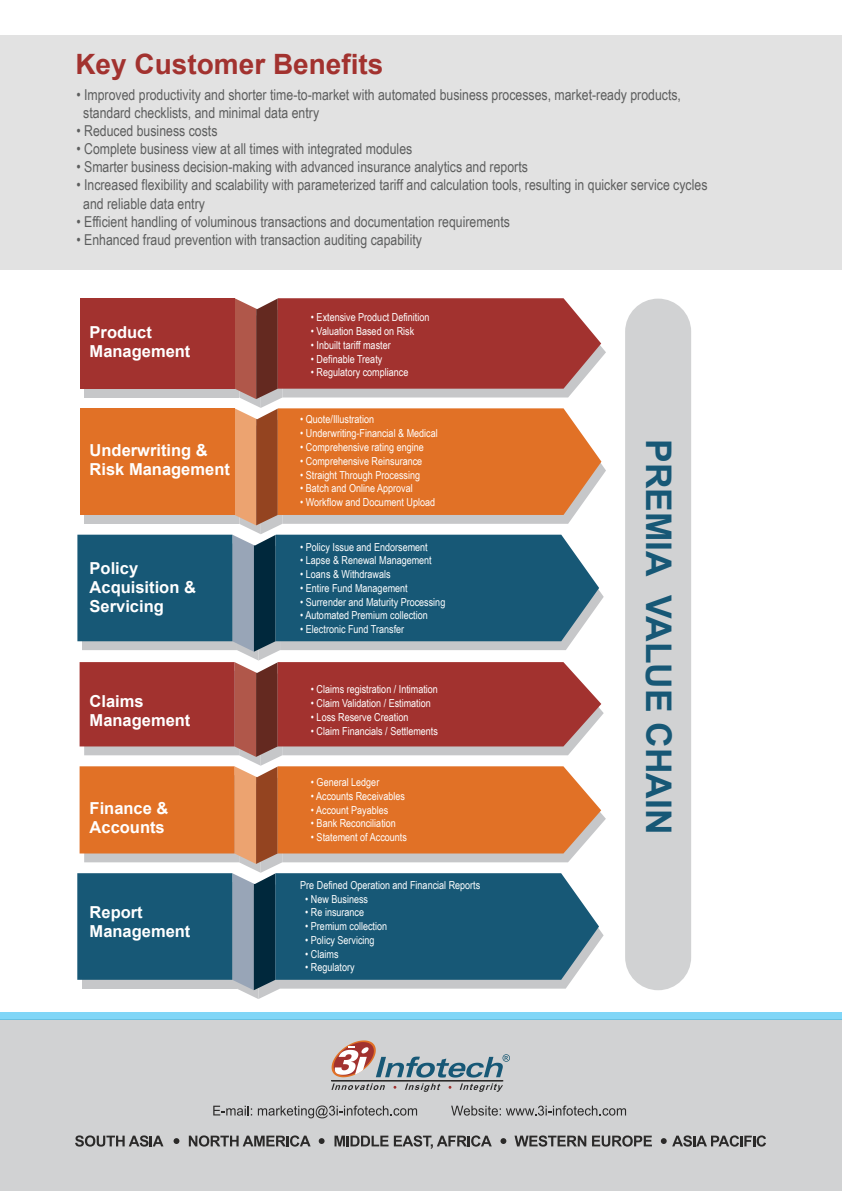
<style>
.page{position:relative;width:842px;height:1191px;background:#fff}
.page>*{position:absolute;margin:0;border:0;box-sizing:border-box;transform-origin:0 0}
.t1{font:700 35.4px "Arial";color:#175876}
.t2{font:700 28px "Arial";color:#a2322f}
.t3{font:700 16.5px/19px "Arial";color:#fff}
.t4{font:15px/18px "Arial Narrow";color:#5d5e5e}
.t5{font:11px "Arial Narrow";color:#fff}
</style>
<div class="page">
<div style="left:0;top:35px;width:842px;height:235px;background:#e2e2e2"></div>
<div style="left:0;top:1020px;width:842px;height:171px;background:#d1d2d3"></div>
<svg style="left:77px;top:298px;width:529px;height:701px;background:#99766b"></svg>
<div style="left:625px;top:299px;width:66px;height:691px;background:#d1d2d3;border-radius:33px"></div>
<svg style="left:213px;top:1105px;width:39px;height:10px"></svg>
<svg style="left:258px;top:1105px;width:159px;height:13px"></svg>
<svg style="left:451px;top:1105px;width:175px;height:10px"></svg>
<svg style="left:75px;top:1135px;width:88px;height:11px"></svg>
<svg style="left:189px;top:1135px;width:122px;height:11px"></svg>
<svg style="left:334px;top:1135px;width:158px;height:13px"></svg>
<svg style="left:514px;top:1135px;width:72px;height:11px"></svg>
<svg style="left:592px;top:1135px;width:60px;height:11px"></svg>
<svg style="left:174px;top:1138px;width:5px;height:6px"></svg>
<svg style="left:319px;top:1138px;width:6px;height:6px"></svg>
<svg style="left:500px;top:1138px;width:6px;height:6px"></svg>
<svg style="left:661px;top:1135px;width:105px;height:11px"></svg>
<div style="left:331px;top:1080px;width:172px;height:1px;border:1px solid #2b2a29"></div>
<svg style="left:331px;top:1083px;width:54px;height:7px"></svg>
<svg style="left:405px;top:1083px;width:35px;height:8px"></svg>
<svg style="left:460px;top:1083px;width:43px;height:8px"></svg>
<svg style="left:332px;top:1040px;width:178px;height:37px"></svg>
<div style="left:0;top:1013px;width:842px;height:7px;background:#80d6f7"></div>
<h2 class="t2" style="left:75px;top:45px;width:310px">Key Customer Benefits</h2>
<h3 class="t4" style="left:83px;top:86px;width:599px;text-indent:-7px">• Improved productivity and shorter time-to-market with automated business processes, market-ready products, standard checklists, and minimal data entry</h3>
<h3 class="t4" style="left:76px;top:122px;width:143px">• Reduced business costs</h3>
<h3 class="t4" style="left:76px;top:140px;width:337px">• Complete business view at all times with integrated modules</h3>
<h3 class="t4" style="left:76px;top:158px;width:453px">• Smarter business decision-making with advanced insurance analytics and reports</h3>
<h3 class="t4" style="left:83px;top:176px;width:626px;text-indent:-7px">• Increased flexibility and scalability with parameterized tariff and calculation tools, resulting in quicker service cycles and reliable data entry</h3>
<h3 class="t4" style="left:76px;top:212px;width:435px">• Efficient handling of voluminous transactions and documentation requirements</h3>
<h3 class="t4" style="left:76px;top:230px;width:347px">• Enhanced fraud prevention with transaction auditing capability</h3>
<h3 class="t3" style="left:90px;top:323px;width:102px">Product<br>Management</h3>
<h3 class="t3" style="left:90px;top:441px;width:142px">Underwriting &amp;<br>Risk Management</h3>
<h3 class="t3" style="left:90px;top:559px;width:108px">Policy<br>Acquisition &amp;<br>Servicing</h3>
<h3 class="t3" style="left:90px;top:692px;width:102px">Claims<br>Management</h3>
<h3 class="t3" style="left:90px;top:799px;width:80px">Finance &amp;<br>Accounts</h3>
<h3 class="t3" style="left:90px;top:903px;width:102px">Report<br>Management</h3>
<p class="t5" style="left:311px;top:309px;width:120px">• Extensive Product Definition</p>
<p class="t5" style="left:311px;top:323px;width:105px">• Valuation Based on Risk</p>
<p class="t5" style="left:311px;top:337px;width:81px">• Inbuilt tariff master</p>
<p class="t5" style="left:311px;top:351px;width:73px">• Definable Treaty</p>
<p class="t5" style="left:311px;top:364px;width:99px">• Regulatory compliance</p>
<p class="t5" style="left:300px;top:411px;width:75px">• Quote/Illustration</p>
<p class="t5" style="left:300px;top:425px;width:139px">• Underwriting-Financial &amp; Medical</p>
<p class="t5" style="left:300px;top:439px;width:125px">• Comprehensive rating engine</p>
<p class="t5" style="left:300px;top:453px;width:123px">• Comprehensive Reinsurance</p>
<p class="t5" style="left:300px;top:466px;width:121px">• Straight Through Processing</p>
<p class="t5" style="left:300px;top:480px;width:114px">• Batch and Online Approval</p>
<p class="t5" style="left:300px;top:494px;width:136px">• Workflow and Document Upload</p>
<p class="t5" style="left:300px;top:538px;width:129px">• Policy Issue and Endorsement</p>
<p class="t5" style="left:300px;top:552px;width:133px">• Lapse &amp; Renewal Management</p>
<p class="t5" style="left:300px;top:566px;width:92px">• Loans &amp; Withdrawals</p>
<p class="t5" style="left:300px;top:580px;width:109px">• Entire Fund Management</p>
<p class="t5" style="left:300px;top:593px;width:147px">• Surrender and Maturity Processing</p>
<p class="t5" style="left:300px;top:607px;width:129px">• Automated Premium collection</p>
<p class="t5" style="left:300px;top:621px;width:105px">• Electronic Fund Transfer</p>
<p class="t5" style="left:311px;top:681px;width:128px">• Claims registration / Intimation</p>
<p class="t5" style="left:311px;top:695px;width:121px">• Claim Validation / Estimation</p>
<p class="t5" style="left:311px;top:709px;width:99px">• Loss Reserve Creation</p>
<p class="t5" style="left:311px;top:722px;width:128px">• Claim Financials / Settlements</p>
<p class="t5" style="left:311px;top:774px;width:70px">• General Ledger</p>
<p class="t5" style="left:311px;top:788px;width:95px">• Accounts Receivables</p>
<p class="t5" style="left:311px;top:801px;width:79px">• Account Payables</p>
<p class="t5" style="left:311px;top:815px;width:86px">• Bank Reconciliation</p>
<p class="t5" style="left:311px;top:829px;width:97px">• Statement of Accounts</p>
<p class="t5" style="left:300px;top:877px;width:182px">Pre Defined Operation and Financial Reports</p>
<p class="t5" style="left:305px;top:890px;width:64px">• New Business</p>
<p class="t5" style="left:305px;top:904px;width:60px">• Re insurance</p>
<p class="t5" style="left:305px;top:918px;width:83px">• Premium collection</p>
<p class="t5" style="left:305px;top:932px;width:71px">• Policy Servicing</p>
<p class="t5" style="left:305px;top:945px;width:35px">• Claims</p>
<p class="t5" style="left:305px;top:959px;width:51px">• Regulatory</p>
<h1 class="t1" style="left:682px;top:439px;width:396px;rotate:90deg">PREMIA VALUE CHAIN</h1>
</div>
